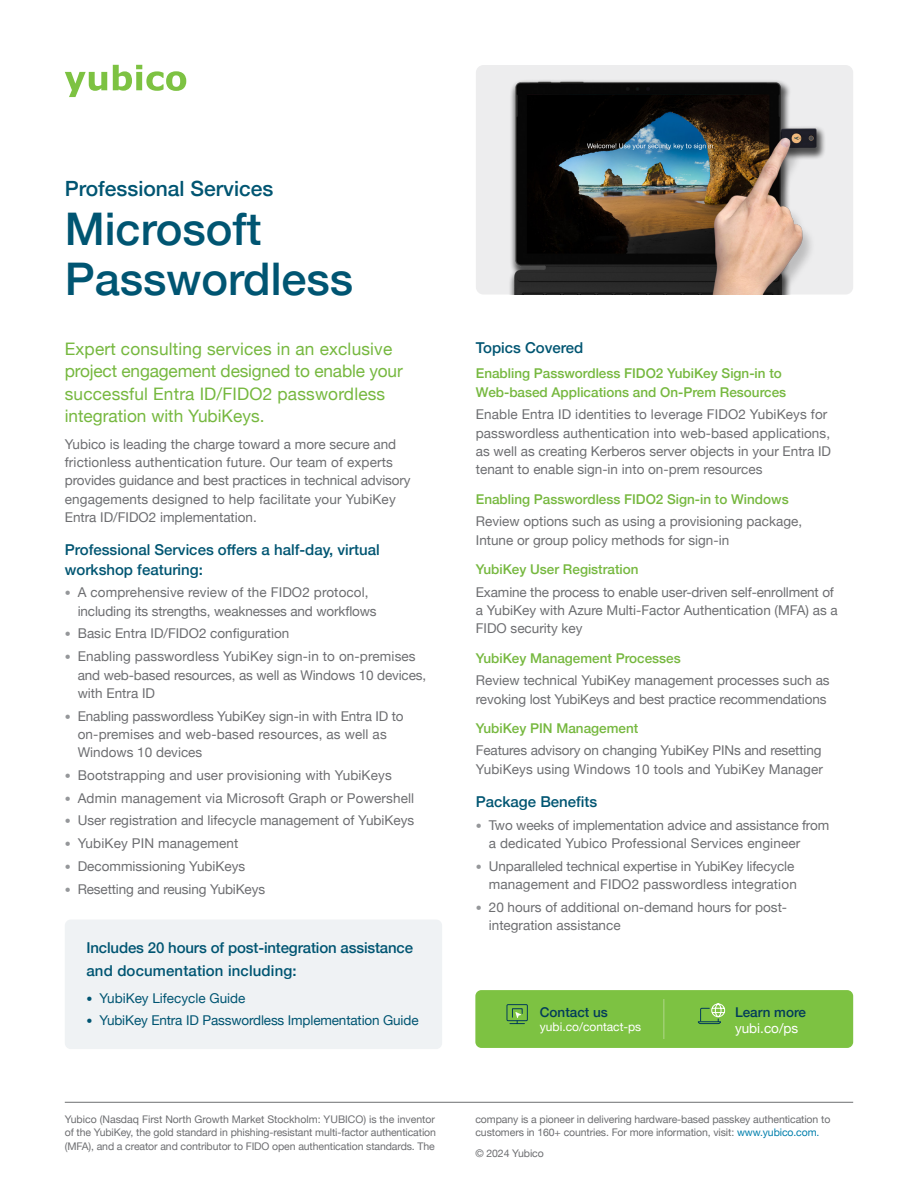
<style>
.page{position:relative;width:918px;height:1188px;background:#fff}
.page>*{position:absolute;margin:0;border:0;box-sizing:border-box;transform-origin:0 0}
.t1{font:500 45px/49.5px "Helvetica Neue";color:#005572}
.t2{font:500 21px "Helvetica Neue";color:#005572}
.t3{font:17.25px/22.5px "Helvetica Neue";letter-spacing:.01em;color:#76b83f}
.t4{font:500 15px/19.5px "Helvetica Neue";color:#005572}
.t5{font:13.5px/18.3px "Helvetica Neue";color:#6d6e71}
.t6{font:500 13.5px/18.3px "Helvetica Neue";color:#76b83f}
.t7{font:13.5px "Helvetica Neue";letter-spacing:-.01em;color:#005572}
.t8{font:500 13.5px "Helvetica Neue";color:#023b5a}
.t9{font:13.5px "Helvetica Neue";color:#fff}
.t10{font:12px "Helvetica Neue";color:#fff}
.t11{font:10.5px/13.5px "Helvetica Neue";letter-spacing:-.01em;color:#6d6e71}
.s1{font-weight:100;font-size:12px;color:#95979a}
.s2{font-weight:100;font-size:12px}
.s3{color:#007fac}
</style>
<div class="page">
<div style="left:476px;top:65px;width:377px;height:230px;background:#ededee;border-radius:8px"></div>
<img style="left:510px;top:80px;width:315px;height:215px">
<hr style="left:65px;top:1102px;width:788px;height:1px;background:#6d6e71">
<div style="left:65px;top:920px;width:377px;height:129px;background:#eff2f4;border-radius:6px"></div>
<div style="left:475px;top:990px;width:378px;height:58px;background:#7dc242;border-radius:6px"></div>
<svg style="left:697px;top:1003px;width:28px;height:21px"></svg>
<svg style="left:509px;top:1008px;width:16px;height:16px"></svg>
<div style="left:507px;top:1004px;width:21px;height:17px;border:1px solid #023b5a"></div>
<hr style="left:663px;top:999px;width:1px;height:40px;background:#b0d68a">
<svg style="left:65px;top:72px;width:42px;height:25px"></svg>
<svg style="left:113px;top:65px;width:73px;height:26px"></svg>
<h2 class="t2" style="left:65px;top:171px;width:210px">Professional Services</h2>
<h1 class="t1" style="left:65px;top:201px;width:290px">Microsoft<br>Passwordless</h1>
<p class="t3" style="left:65px;top:338px;width:340px">Expert consulting services in an exclusive project engagement designed to enable your successful Entra ID/FIDO2 passwordless integration with YubiKeys.</p>
<p class="t5" style="left:65px;top:436px;width:347px">Yubico is leading the charge toward a more secure and frictionless authentication future. Our team of experts provides guidance and best practices in technical advisory engagements designed to help facilitate your YubiKey Entra ID/FIDO2 implementation.</p>
<p class="t4" style="left:65px;top:539px;width:316px">Professional Services offers a half-day, virtual workshop featuring:</p>
<p class="t5" style="left:78px;top:584px;width:300px;text-indent:-13px"><span class="s1">•</span> A comprehensive review of the FIDO2 protocol, including its strengths, weaknesses and workflows</p>
<p class="t5" style="left:65px;top:625px;width:226px"><span class="s1">•</span> Basic Entra ID/FIDO2 configuration</p>
<p class="t5" style="left:78px;top:648px;width:350px;text-indent:-13px"><span class="s1">•</span> Enabling passwordless YubiKey sign-in to on-premises and web-based resources, as well as Windows 10 devices, with Entra ID</p>
<p class="t5" style="left:78px;top:707px;width:327px;text-indent:-13px"><span class="s1">•</span> Enabling passwordless YubiKey sign-in with Entra ID to on-premises and web-based resources, as well as<br>Windows 10 devices</p>
<p class="t5" style="left:65px;top:767px;width:328px"><span class="s1">•</span> Bootstrapping and user provisioning with YubiKeys</p>
<p class="t5" style="left:65px;top:790px;width:351px"><span class="s1">•</span> Admin management via Microsoft Graph or Powershell</p>
<p class="t5" style="left:65px;top:812px;width:351px"><span class="s1">•</span> User registration and lifecycle management of YubiKeys</p>
<p class="t5" style="left:65px;top:835px;width:175px"><span class="s1">•</span> YubiKey PIN management</p>
<p class="t5" style="left:65px;top:858px;width:182px"><span class="s1">•</span> Decommissioning YubiKeys</p>
<p class="t5" style="left:65px;top:880px;width:202px"><span class="s1">•</span> Resetting and reusing YubiKeys</p>
<p class="t4" style="left:86px;top:935px;width:328px;line-height:22.5px">Includes 20 hours of post-integration assistance and documentation including:</p>
<p class="t7" style="left:86px;top:988px;width:160px"><span class="s2">•</span> YubiKey Lifecycle Guide</p>
<p class="t7" style="left:86px;top:1011px;width:334px"><span class="s2">•</span> YubiKey Entra ID Passwordless Implementation Guide</p>
<p class="t11" style="left:65px;top:1113px;width:373px;text-align:justify">Yubico (Nasdaq First North Growth Market Stockholm: YUBICO) is the inventor of the YubiKey, the gold standard in phishing-resistant multi-factor authentication (MFA), and a creator and contributor to FIDO open authentication standards. The</p>
<p class="t4" style="left:476px;top:337px;width:109px">Topics Covered</p>
<p class="t6" style="left:476px;top:363px;width:312px">Enabling Passwordless FIDO2 YubiKey Sign-in to<br>Web-based Applications and On-Prem Resources</p>
<p class="t5" style="left:476px;top:406px;width:357px">Enable Entra ID identities to leverage FIDO2 YubiKeys for passwordless authentication into web-based applications, as well as creating Kerberos server objects in your Entra ID tenant to enable sign-in into on-prem resources</p>
<p class="t6" style="left:476px;top:489px;width:314px">Enabling Passwordless FIDO2 Sign-in to Windows</p>
<p class="t5" style="left:476px;top:513px;width:328px">Review options such as using a provisioning package,<br>Intune or group policy methods for sign-in</p>
<p class="t6" style="left:476px;top:559px;width:164px">YubiKey User Registration</p>
<p class="t5" style="left:476px;top:583px;width:364px">Examine the process to enable user-driven self-enrollment of a YubiKey with Azure Multi-Factor Authentication (MFA) as a<br>FIDO security key</p>
<p class="t6" style="left:476px;top:647px;width:206px">YubiKey Management Processes</p>
<p class="t5" style="left:476px;top:672px;width:355px">Review technical YubiKey management processes such as revoking lost YubiKeys and best practice recommendations</p>
<p class="t6" style="left:476px;top:718px;width:164px">YubiKey PIN Management</p>
<p class="t5" style="left:476px;top:742px;width:349px">Features advisory on changing YubiKey PINs and resetting<br>YubiKeys using Windows 10 tools and YubiKey Manager</p>
<p class="t4" style="left:476px;top:791px;width:123px">Package Benefits</p>
<p class="t5" style="left:489px;top:816px;width:342px;text-indent:-13px"><span class="s1">•</span> Two weeks of implementation advice and assistance from a dedicated Yubico Professional Services engineer</p>
<p class="t5" style="left:476px;top:857px;width:322px;text-align:right"><span class="s1">•</span> Unparalleled technical expertise in YubiKey lifecycle management and FIDO2 passwordless integration</p>
<p class="t5" style="left:489px;top:899px;width:300px;text-indent:-13px"><span class="s1">•</span> 20 hours of additional on-demand hours for post&shy;integration assistance</p>
<p class="t8" style="left:540px;top:1001px;width:70px">Contact us</p>
<p class="t10" style="left:540px;top:1018px;width:103px">yubi.co/contact-ps</p>
<p class="t8" style="left:735px;top:1001px;width:73px">Learn more</p>
<p class="t9" style="left:735px;top:1018px;width:65px">yubi.co/ps</p>
<p class="t11" style="left:475px;top:1113px;width:356px">company is a pioneer in delivering hardware-based passkey authentication to customers in 160+ countries. For more information, visit: <span class="s3">www.yubico.com.</span></p>
<p class="t11" style="left:475px;top:1148px;width:70px">© 2024 Yubico</p>
</div>
